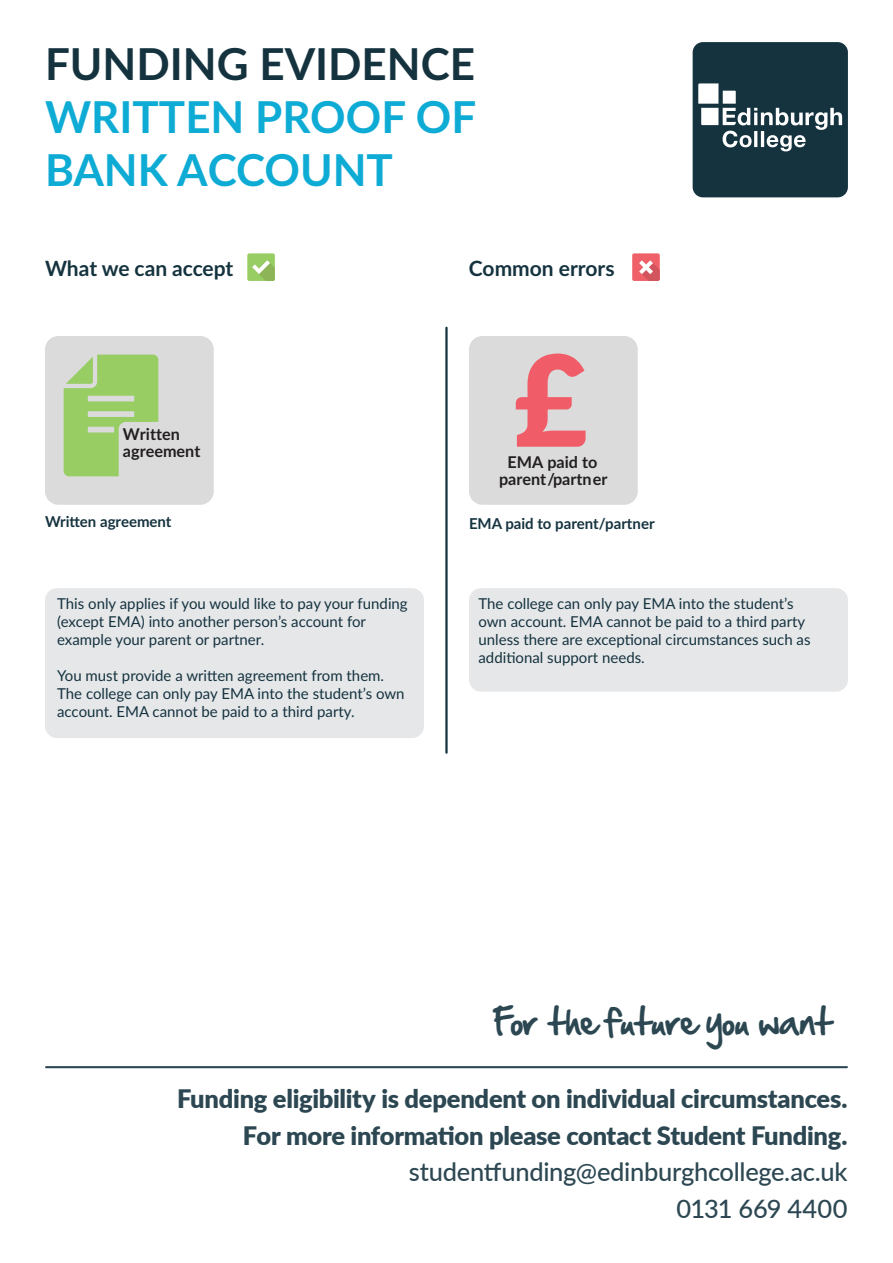
<style>
.page{position:relative;width:893px;height:1263px;background:#fff}
.page>*{position:absolute;margin:0;border:0;box-sizing:border-box;transform-origin:0 0}
.t1{font:700 43.95px/52.8px "Lato";color:#0eabd5}
.t2{font:700 43.95px "Lato";color:#15333f}
.t3{font:31.8px "Hand Of Sean";letter-spacing:-.005em;color:#15333f}
.t4{font:900 25.5px/36.6px "Lato";letter-spacing:-.01em;color:#15333f;text-align:right}
.t5{font:500 25.5px/36.6px "Lato";letter-spacing:-.01em;color:#15333f;text-align:right}
.t6{font:700 21px "Lato";color:#15333f}
.t7{font:700 16.2px/17.5px "Lato";color:#231f20}
.t8{font:15px/18px "Lato";color:#15333f}
.t9{font:700 15px "Lato";color:#15333f}
</style>
<div class="page">
<hr style="left:46px;top:1066px;width:801px;height:2px;background:#15333f">
<svg style="left:693px;top:42px;width:155px;height:155px;background:#2d4853"></svg>
<div style="left:45px;top:336px;width:169px;height:169px;background:#dadbda;border-radius:14px"></div>
<svg style="left:64px;top:355px;width:94px;height:121px"></svg>
<div style="left:45px;top:588px;width:379px;height:150px;background:#e6e7e9;border-radius:12px"></div>
<div style="left:469px;top:588px;width:379px;height:104px;background:#e6e7e9;border-radius:12px"></div>
<div style="left:469px;top:336px;width:169px;height:169px;background:#dadbda;border-radius:14px"></div>
<svg style="left:516px;top:354px;width:70px;height:93px"></svg>
<hr style="left:445px;top:328px;width:3px;height:425px;background:#15333f">
<div style="left:632px;top:253px;width:28px;height:28px;background:#f06068;border-radius:2px"></div>
<svg style="left:639px;top:260px;width:21px;height:21px"></svg>
<div style="left:247px;top:253px;width:28px;height:28px;background:#98cd64;border-radius:2px"></div>
<svg style="left:252px;top:260px;width:23px;height:21px"></svg>
<h1 class="t2" style="left:45px;top:32px;width:432px">FUNDING EVIDENCE</h1>
<h1 class="t1" style="left:45px;top:89px;width:433px">WRITTEN PROOF OF<br>BANK ACCOUNT</h1>
<h3 class="t6" style="left:45px;top:252px;width:190px">What we can accept</h3>
<h3 class="t6" style="left:469px;top:252px;width:147px">Common errors</h3>
<p class="t7" style="left:123px;top:424px;width:79px">Written agreement</p>
<p class="t7" style="left:499px;top:452px;width:110px;text-align:center">EMA paid to parent/partner</p>
<p class="t9" style="left:45px;top:511px;width:128px">Written agreement</p>
<p class="t9" style="left:469px;top:513px;width:187px">EMA paid to parent/partner</p>
<p class="t8" style="left:57px;top:594px;width:352px">This only applies if you would like to pay your funding (except EMA) into another person’s account for example your parent or partner.</p>
<p class="t8" style="left:57px;top:666px;width:349px">You must provide a written agreement from them.<br>The college can only pay EMA into the student’s own account. EMA cannot be paid to a third party.</p>
<p class="t8" style="left:478px;top:594px;width:334px">The college can only pay EMA into the student’s own account. EMA cannot be paid to a third party unless there are exceptional circumstances such as additional support needs.</p>
<h2 class="t3" style="left:494px;top:992px;width:339px">For the future you want</h2>
<h3 class="t4" style="left:177px;top:1079px;width:672px">Funding eligibility is dependent on individual circumstances.<br>For more information please contact Student Funding.</h3>
<h3 class="t5" style="left:409px;top:1153px;width:440px">studentfunding@edinburghcollege.ac.uk<br>0131 669 4400</h3>
</div>
